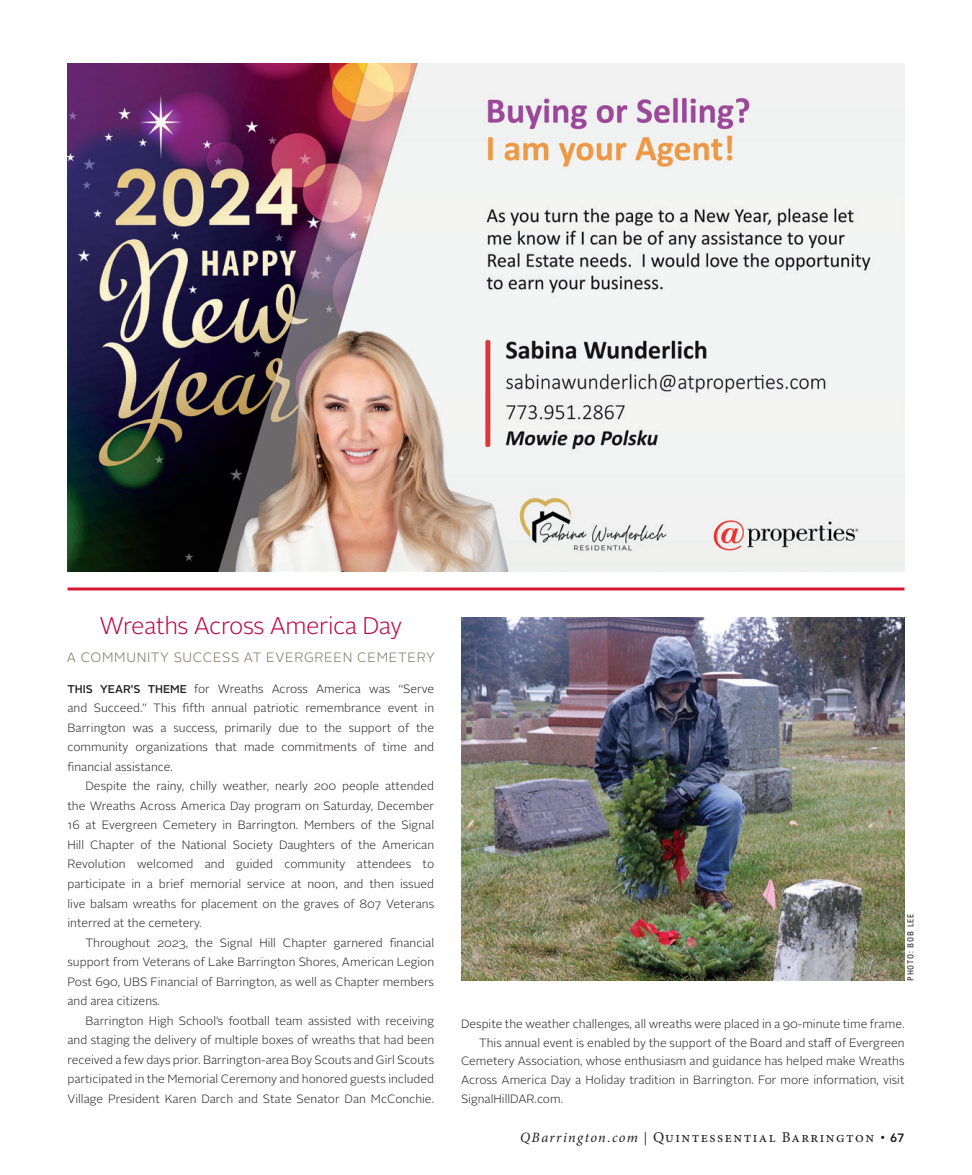
<style>
.page{position:relative;width:972px;height:1175px;background:#fff}
.page>*{position:absolute;margin:0;border:0;box-sizing:border-box;transform-origin:0 0}
.t1{font:300 24px "Alright Sans";letter-spacing:-.02em;color:#ba0641}
.t2{font:15px "Minion Pro";letter-spacing:.1em;color:#231f20}
.t3{font:300 13.5px "Alright Sans";letter-spacing:.05em;color:#796e64}
.t4{font:300 12px/19.5px "Alright Sans";color:#231f20;text-align:justify}
.t5{font:condensed 8.25px "Univers LT Std";letter-spacing:.1em;color:#231f20}
.s1{font-weight:500;font-size:11.25px}
.s2{font-style:italic;font-size:14.25px}
.s3{font-size:13.5px}
.s4{font-size:12px}
.s5{font-family:"Avenir LT Std";font-weight:800;font-size:12px}
</style>
<div class="page">
<hr style="left:68px;top:587px;width:836px;height:3px;background:#d51633">
<img style="left:461px;top:618px;width:443px;height:362px">
<img style="left:68px;top:63px;width:836px;height:508px">
<h1 class="t1" style="left:100px;top:609px;width:304px">Wreaths Across America Day</h1>
<p class="t3" style="left:67px;top:647px;width:370px">A COMMUNITY SUCCESS AT EVERGREEN CEMETERY</p>
<p class="t4" style="left:67px;top:679px;width:368px"><span class="s1">THIS YEAR’S THEME</span> for Wreaths Across America was “Serve and Succeed.” This fifth annual patriotic remembrance event in Barrington was a success, primarily due to the support of the community organizations that made commitments of time and financial assistance.</p>
<p class="t4" style="left:67px;top:776px;width:368px;text-indent:18px">Despite the rainy, chilly weather, nearly 200 people attended the Wreaths Across America Day program on Saturday, December 16 at Evergreen Cemetery in Barrington. Members of the Signal Hill Chapter of the National Society Daughters of the American Revolution welcomed and guided community attendees to participate in a brief memorial service at noon, and then issued live balsam wreaths for placement on the graves of 807 Veterans interred at the cemetery.</p>
<p class="t4" style="left:67px;top:932px;width:368px;text-indent:18px">Throughout 2023, the Signal Hill Chapter garnered financial support from Veterans of Lake Barrington Shores, American Legion Post 690, UBS Financial of Barrington, as well as Chapter members and area citizens.</p>
<p class="t4" style="left:67px;top:1010px;width:368px;text-indent:18px">Barrington High School’s football team assisted with receiving and staging the delivery of multiple boxes of wreaths that had been received a few days prior. Barrington-area Boy Scouts and Girl Scouts participated in the Memorial Ceremony and honored guests included Village President Karen Darch and State Senator Dan McConchie.</p>
<p class="t5" style="left:905px;top:980px;width:69px;rotate:-90deg">PHOTO: BOB LEE</p>
<p class="t4" style="left:461px;top:1014px;width:445px">Despite the weather challenges, all wreaths were placed in a 90-minute time frame.</p>
<p class="t4" style="left:479px;top:1032px;width:427px">This annual event is enabled by the support of the Board and staff of Evergreen</p>
<p class="t4" style="left:461px;top:1051px;width:445px">Cemetery Association, whose enthusiasm and guidance has helped make Wreaths</p>
<p class="t4" style="left:461px;top:1070px;width:445px">Across America Day a Holiday tradition in Barrington. For more information, visit</p>
<p class="t4" style="left:461px;top:1089px;width:104px">SignalHillDAR.com.</p>
<p class="t2" style="left:520px;top:1126px;width:386px"><span class="s2">QBarrington.com</span> <span class="s3">|</span> Quintessential Barrington <span class="s4">•</span> <span class="s5">67</span></p>
</div>
